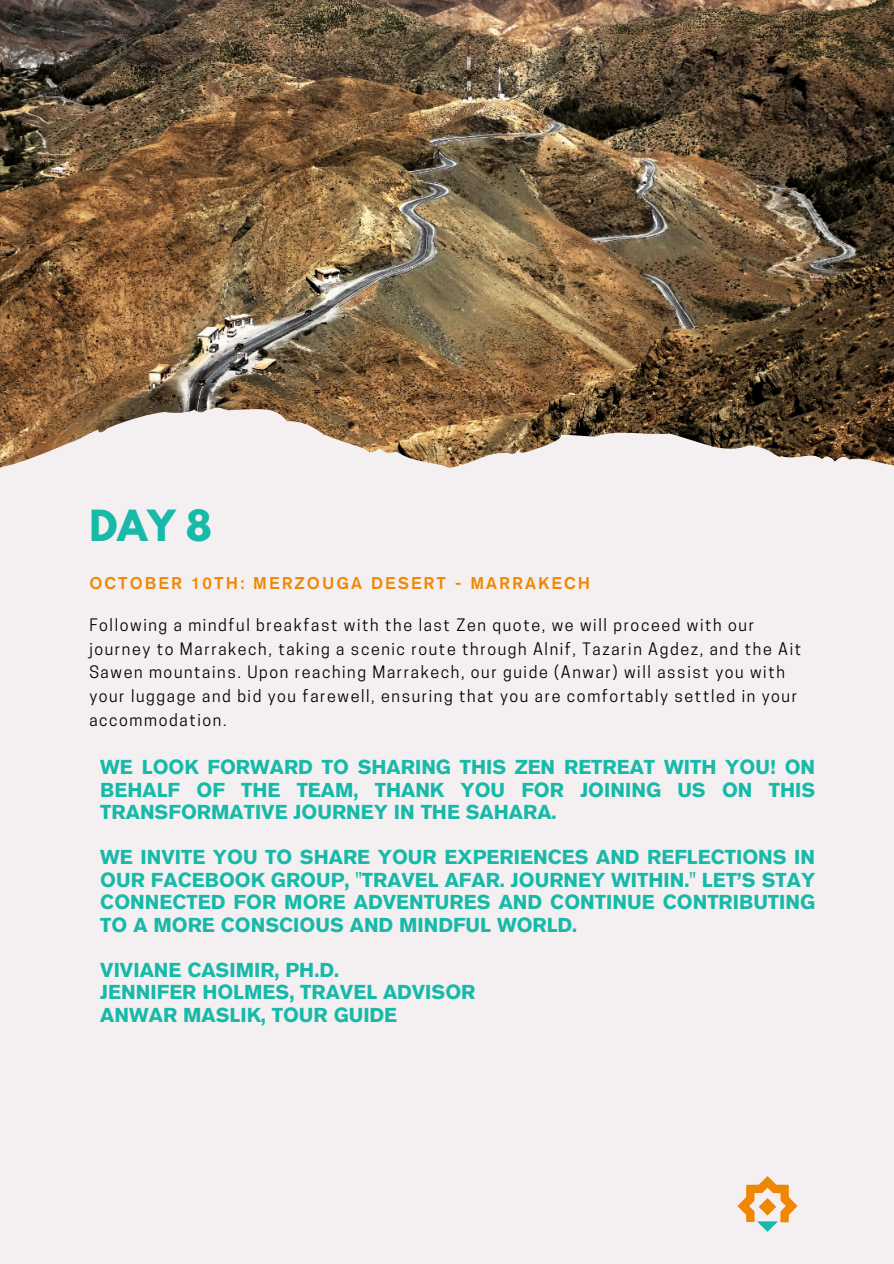
<style>
.page{position:relative;width:894px;height:1264px;background:#fff}
.page>*{position:absolute;margin:0;border:0;box-sizing:border-box;transform-origin:0 0}
.t1{font:700 38.1px "League Spartan";color:#17b9a9}
.t2{font:700 20.1px/22.5px "Akzidenz Grotesk Pro";color:#17b9a9;text-align:justify}
.t3{font:500 16.95px "Akzidenz Grotesk Pro";letter-spacing:.12em;color:#f18600}
.t4{font:16.05px/23.7px "Cooper Hewitt";letter-spacing:.1em;color:#000}
</style>
<div class="page">
<div style="left:0;top:0;width:893px;height:1263px;background:#f4f0f1"></div>
<img style="left:737px;top:1176px;width:61px;height:56px">
<img style="left:0;top:0;width:893px;height:468px">
<h1 class="t1" style="left:89px;top:506px;width:124px">DAY 8</h1>
<h3 class="t3" style="left:89px;top:576px;width:502px">OCTOBER 10TH: MERZOUGA DESERT - MARRAKECH</h3>
<p class="t4" style="left:89px;top:615px;width:713px">Following a mindful breakfast with the last Zen quote, we will proceed with our journey to Marrakech, taking a scenic route through Alnif, Tazarin Agdez, and the Ait Sawen mountains. Upon reaching Marrakech, our guide (Anwar) will assist you with your luggage and bid you farewell, ensuring that you are comfortably settled in your accommodation.</p>
<h2 class="t2" style="left:100px;top:757px;width:716px">WE LOOK FORWARD TO SHARING THIS ZEN RETREAT WITH YOU! ON BEHALF OF THE TEAM, THANK YOU FOR JOINING US ON THIS TRANSFORMATIVE JOURNEY IN THE SAHARA.</h2>
<h2 class="t2" style="left:100px;top:847px;width:716px">WE INVITE YOU TO SHARE YOUR EXPERIENCES AND REFLECTIONS IN OUR FACEBOOK GROUP, "TRAVEL AFAR. JOURNEY WITHIN." LET’S STAY CONNECTED FOR MORE ADVENTURES AND CONTINUE CONTRIBUTING TO A MORE CONSCIOUS AND MINDFUL WORLD.</h2>
<h2 class="t2" style="left:100px;top:960px;width:376px;text-align:left">VIVIANE CASIMIR, PH.D.<br>JENNIFER HOLMES, TRAVEL ADVISOR<br>ANWAR MASLIK, TOUR GUIDE</h2>
</div>
